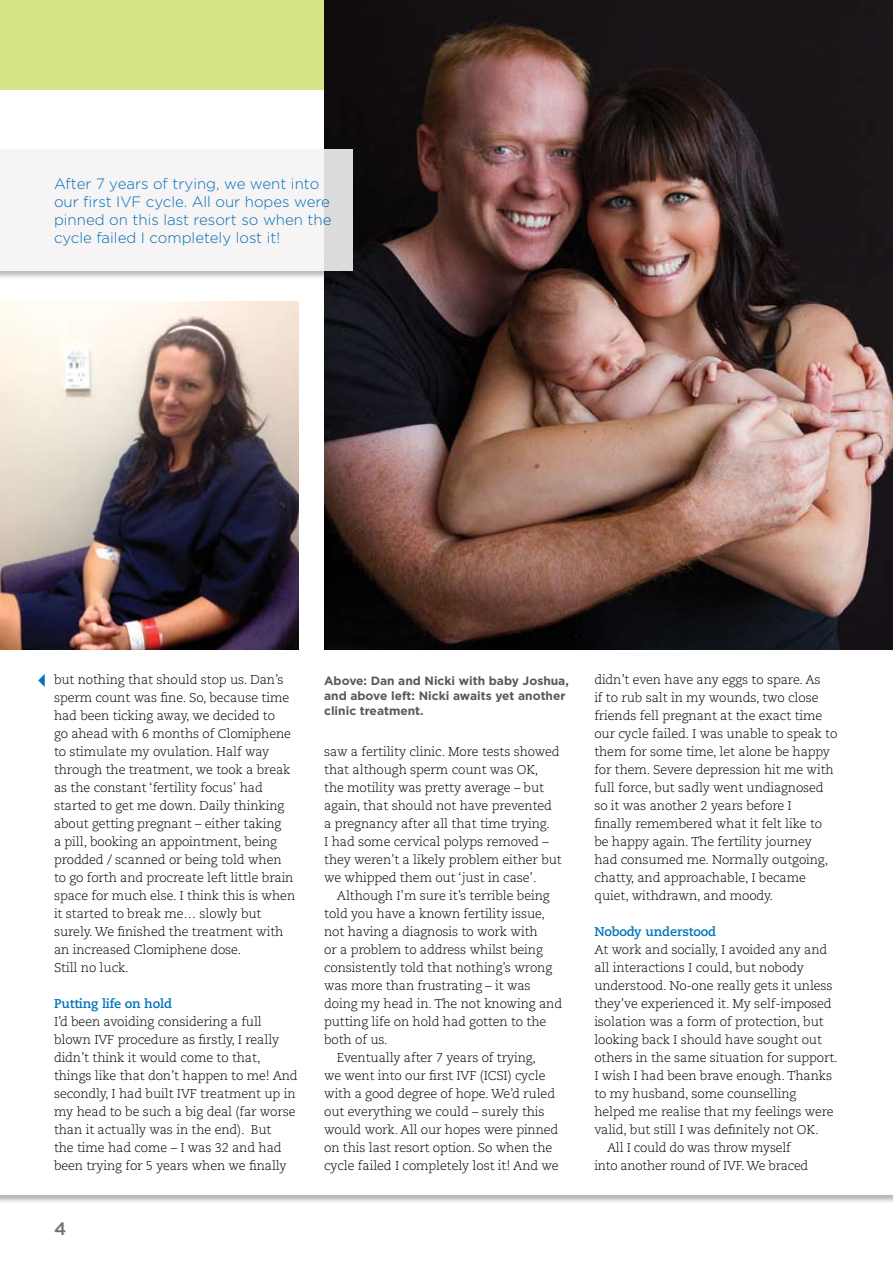
<style>
.page{position:relative;width:893px;height:1263px;background:#fff}
.page>*{position:absolute;margin:0;border:0;box-sizing:border-box;transform-origin:0 0}
.t1{font:300 15px/18px "Gotham HTF";color:#0074bc}
.t2{font:300 12.75px/18px "Caecilia";letter-spacing:-.01em;color:#000}
.t3{font:700 12.75px "Caecilia";letter-spacing:-.01em;color:#0074bc}
.t4{font:700 12px/15px "Gotham HTF";color:#58595b}
</style>
<div class="page">
<div style="left:0;top:0;width:893px;height:89px;background:#d7e488"></div>
<img style="left:324px;top:0;width:569px;height:649px">
<div style="left:0;top:148px;width:354px;height:132px;background:#000;opacity:.3"></div>
<div style="left:0;top:149px;width:353px;height:122px;background:#f6f3f4"></div>
<img style="left:0;top:302px;width:299px;height:347px">
<p class="t1" style="left:54px;top:175px;width:279px">After 7 years of trying, we went into our first IVF cycle. All our hopes were pinned on this last resort so when the cycle failed I completely lost it!</p>
<p class="t2" style="left:54px;top:671px;width:243px">but nothing that should stop us. Dan’s sperm count was fine. So, because time had been ticking away, we decided to<br>go ahead with 6 months of Clomiphene to stimulate my ovulation. Half way through the treatment, we took a break as the constant ‘fertility focus’ had started to get me down. Daily thinking about getting pregnant – either taking<br>a pill, booking an appointment, being prodded / scanned or being told when to go forth and procreate left little brain space for much else. I think this is when it started to break me… slowly but surely. We finished the treatment with an increased Clomiphene dose.<br>Still no luck.</p>
<p class="t3" style="left:54px;top:996px;width:120px">Putting life on hold</p>
<p class="t2" style="left:54px;top:1013px;width:245px">I’d been avoiding considering a full blown IVF procedure as firstly, I really didn’t think it would come to that, things like that don’t happen to me! And secondly, I had built IVF treatment up in my head to be such a big deal (far worse than it actually was in the end). But<br>the time had come – I was 32 and had been trying for 5 years when we finally</p>
<p class="t4" style="left:324px;top:672px;width:246px">Above: Dan and Nicki with baby Joshua, and above left: Nicki awaits yet another clinic treatment.</p>
<p class="t2" style="left:324px;top:743px;width:239px">saw a fertility clinic. More tests showed that although sperm count was Ok,<br>the motility was pretty average – but again, that should not have prevented a pregnancy after all that time trying.<br>I had some cervical polyps removed – they weren’t a likely problem either but we whipped them out ‘just in case’.</p>
<p class="t2" style="left:337px;top:887px;width:214px">Although I’m sure it’s terrible being</p>
<p class="t2" style="left:324px;top:905px;width:222px">told you have a known fertility issue,</p>
<p class="t2" style="left:324px;top:923px;width:215px">not having a diagnosis to work with</p>
<p class="t2" style="left:324px;top:941px;width:220px">or a problem to address whilst being</p>
<p class="t2" style="left:324px;top:959px;width:230px">consistently told that nothing’s wrong</p>
<p class="t2" style="left:324px;top:977px;width:208px">was more than frustrating – it was</p>
<p class="t2" style="left:324px;top:995px;width:239px">doing my head in. The not knowing and</p>
<p class="t2" style="left:324px;top:1013px;width:224px">putting life on hold had gotten to the</p>
<p class="t2" style="left:324px;top:1031px;width:65px">both of us.</p>
<p class="t2" style="left:337px;top:1049px;width:201px">Eventually after 7 years of trying,</p>
<p class="t2" style="left:324px;top:1067px;width:223px">we went into our first IVF (ICSI) cycle</p>
<p class="t2" style="left:324px;top:1085px;width:232px">with a good degree of hope. We’d ruled</p>
<p class="t2" style="left:324px;top:1103px;width:222px">out everything we could – surely this</p>
<p class="t2" style="left:324px;top:1121px;width:236px">would work. All our hopes were pinned</p>
<p class="t2" style="left:324px;top:1139px;width:230px">on this last resort option. So when the</p>
<p class="t2" style="left:324px;top:1157px;width:236px">cycle failed I completely lost it! And we</p>
<p class="t2" style="left:594px;top:671px;width:245px">didn’t even have any eggs to spare. As<br>if to rub salt in my wounds, two close friends fell pregnant at the exact time our cycle failed. I was unable to speak to them for some time, let alone be happy for them. Severe depression hit me with full force, but sadly went undiagnosed so it was another 2 years before I<br>finally remembered what it felt like to be happy again. The fertility journey had consumed me. Normally outgoing, chatty, and approachable, I became quiet, withdrawn, and moody.</p>
<p class="t3" style="left:594px;top:924px;width:123px">Nobody understood</p>
<p class="t2" style="left:594px;top:941px;width:235px">At work and socially, I avoided any and</p>
<p class="t2" style="left:594px;top:959px;width:211px">all interactions I could, but nobody</p>
<p class="t2" style="left:594px;top:977px;width:240px">understood. No-one really gets it unless</p>
<p class="t2" style="left:594px;top:995px;width:239px">they’ve experienced it. My self-imposed</p>
<p class="t2" style="left:594px;top:1013px;width:231px">isolation was a form of protection, but</p>
<p class="t2" style="left:594px;top:1031px;width:229px">looking back I should have sought out</p>
<p class="t2" style="left:594px;top:1049px;width:245px">others in the same situation for support.</p>
<p class="t2" style="left:594px;top:1067px;width:239px">I wish I had been brave enough. Thanks</p>
<p class="t2" style="left:594px;top:1085px;width:203px">to my husband, some counselling</p>
<p class="t2" style="left:594px;top:1103px;width:241px">helped me realise that my feelings were</p>
<p class="t2" style="left:594px;top:1121px;width:226px">valid, but still I was definitely not Ok.</p>
<p class="t2" style="left:607px;top:1139px;width:185px">All I could do was throw myself</p>
<p class="t2" style="left:594px;top:1157px;width:215px">into another round of IVF. We braced</p>
</div>
